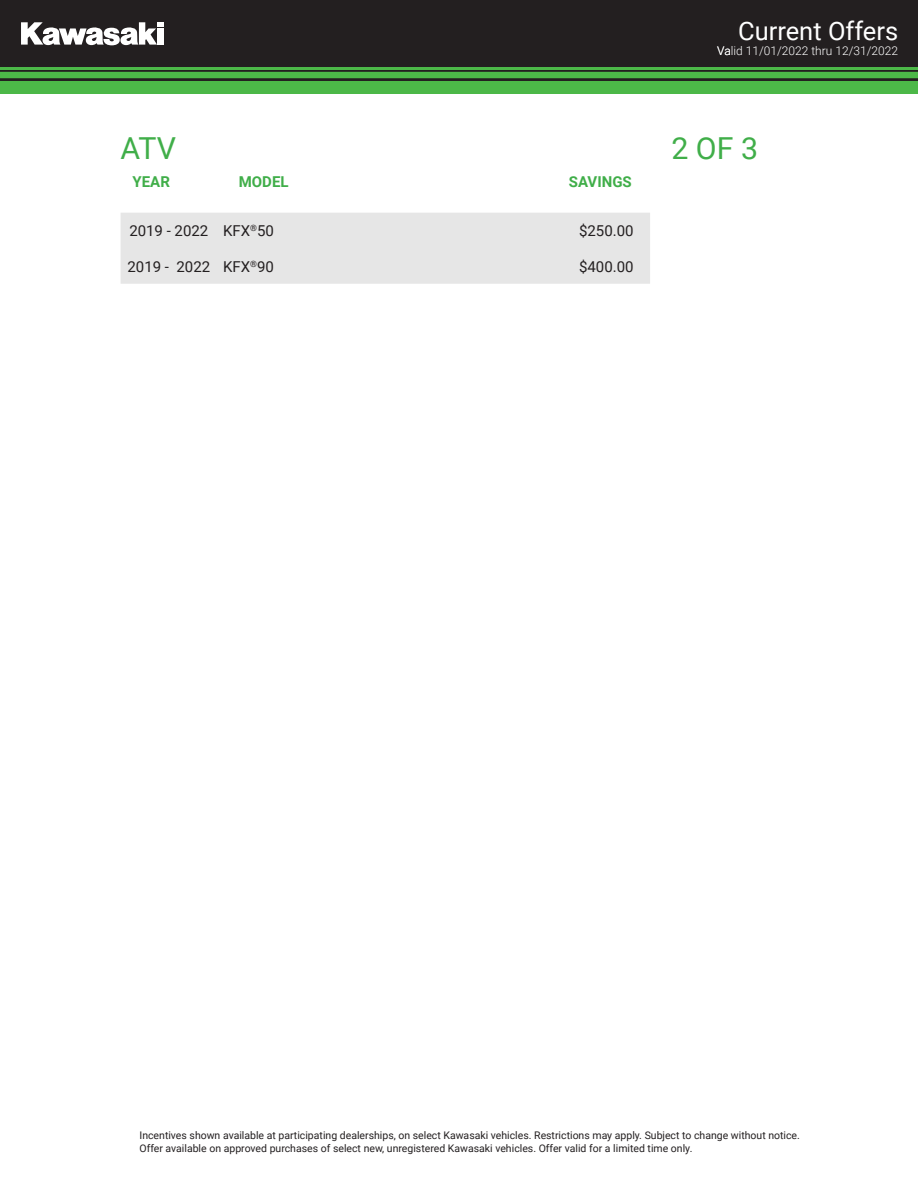
<style>
.page{position:relative;width:918px;height:1188px;background:#fff}
.page>*{position:absolute;margin:0;border:0;box-sizing:border-box;transform-origin:0 0}
.t1{font:30.3px "Roboto";color:#40ae49}
.t2{font:25.5px "Roboto";color:#fff}
.t3{font:15px "Roboto";color:#231f20}
.t4{font:700 15px "Roboto";color:#40ae49}
.t5{font:300 12px "Roboto";color:#fff}
.t6{font:10.5px/12.6px "Roboto";color:#231f20}
</style>
<div class="page">
<div style="left:0;top:67px;width:918px;height:27px;background:linear-gradient(to right,#272c24,#262c23)"></div>
<div style="left:0;top:72px;width:918px;height:6px;background:#4cb848"></div>
<div style="left:0;top:81px;width:918px;height:13px;background:#4cb848"></div>
<hr style="left:0;top:67px;width:918px;height:3px;background:#4cb848">
<div style="left:0;top:0;width:918px;height:67px;background:#231f20"></div>
<svg style="left:21px;top:22px;width:143px;height:23px"></svg>
<div style="left:121px;top:213px;width:529px;height:71px;background:#e6e6e6"></div>
<h2 class="t2" style="left:738px;top:13px;width:162px">Current Offers</h2>
<h1 class="t1" style="left:121px;top:127px;width:57px">ATV</h1>
<h3 class="t4" style="left:133px;top:171px;width:39px">YEAR</h3>
<h3 class="t4" style="left:239px;top:171px;width:51px">MODEL</h3>
<h3 class="t4" style="left:569px;top:171px;width:64px">SAVINGS</h3>
<p class="t3" style="left:129px;top:220px;width:81px">2019 - 2022</p>
<p class="t3" style="left:223px;top:220px;width:52px">KFX<sup>®</sup>50</p>
<p class="t3" style="left:579px;top:220px;width:56px">$250.00</p>
<p class="t3" style="left:127px;top:256px;width:84px">2019 - 2022</p>
<p class="t3" style="left:223px;top:256px;width:52px">KFX<sup>®</sup>90</p>
<p class="t3" style="left:579px;top:256px;width:56px">$400.00</p>
<p class="t5" style="left:717px;top:43px;width:182px">Valid 11/01/2022 thru 12/31/2022</p>
<h1 class="t1" style="left:671px;top:127px;width:88px">2 OF 3</h1>
<p class="t6" style="left:140px;top:1129px;width:662px">Incentives shown available at participating dealerships, on select Kawasaki vehicles. Restrictions may apply. Subject to change without notice.<br>Offer available on approved purchases of select new, unregistered Kawasaki vehicles. Offer valid for a limited time only.</p>
</div>
